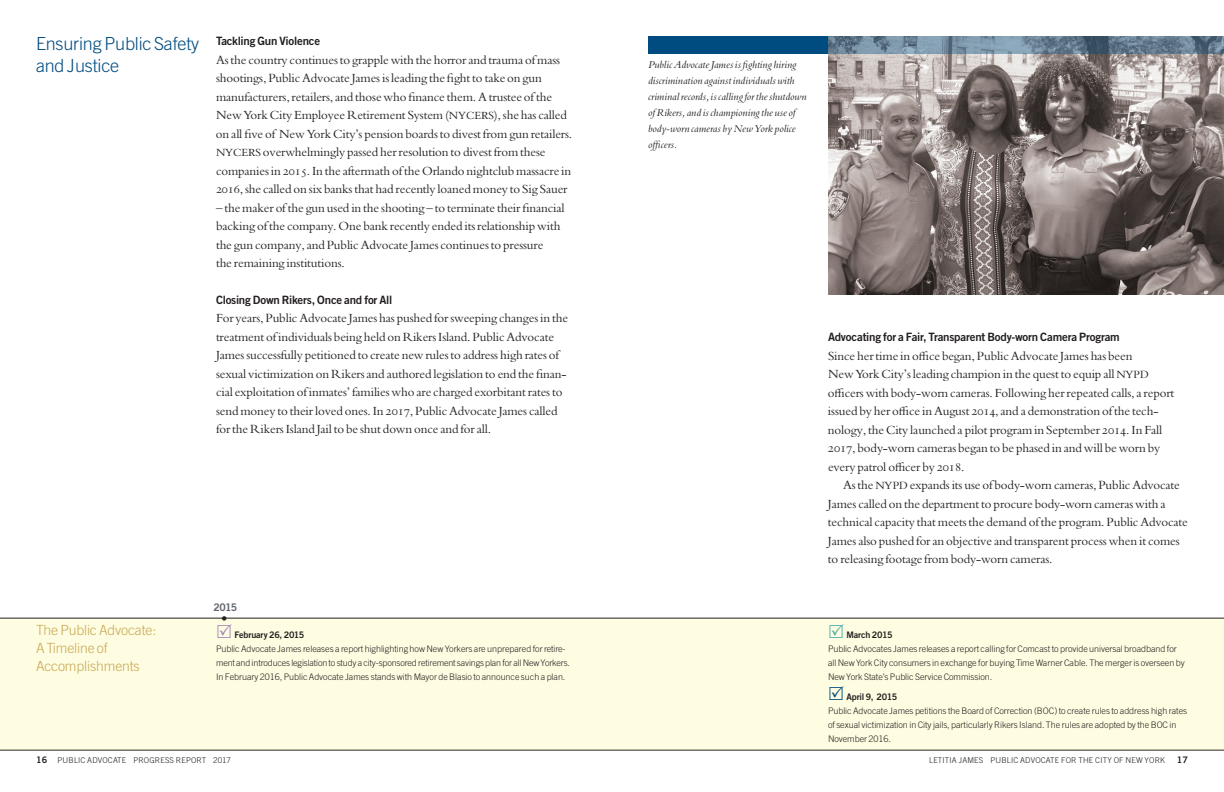
<style>
.page{position:relative;width:1224px;height:792px;background:#fff}
.page>*{position:absolute;margin:0;border:0;box-sizing:border-box;transform-origin:0 0}
.t1{font:300 18px/22px "Trade Gothic";letter-spacing:-.01em;color:#004c80}
.t2{font:18px "M Bembo";color:#231f20}
.t3{font:300 14px/18px "Trade Gothic";letter-spacing:-.01em;color:#c7a856}
.t4{font:13px/18.5px "M Bembo";letter-spacing:-.01em;color:#231f20}
.t5{font:11.5px "Trade Gothic Bold Two";letter-spacing:-.02em;color:#231f20}
.t6{font:italic 11px/16px "M Bembo";color:#231f20}
.t7{font:10.5px "Trade Gothic Bold Two";color:#5f656c}
.t8{font:300 9px/14px "Trade Gothic";letter-spacing:-.005em;color:#231f20}
.t9{font:9px "Trade Gothic Bold Two";letter-spacing:-.025em;color:#231f20}
.t10{font:300 8px "Trade Gothic";letter-spacing:.02em;color:#231f20}
.s1{font-size:11.5px}
.s2{font-family:"Janson Text";font-size:10px}
.s3{font-family:"M Bembo Expert"}
.s4{font-family:"M Bembo Expert";font-size:13.2px}
.s5{font-family:"Trade Gothic Bold Two";font-weight:400;font-size:9px}
</style>
<div class="page">
<hr style="left:612px;top:750px;width:612px;height:1px;background:#231f20">
<hr style="left:0;top:750px;width:612px;height:1px;background:#231f20">
<div style="left:0;top:618px;width:1224px;height:132px;background:#fffde1"></div>
<hr style="left:0;top:618px;width:1224px;height:1px;background:#231f20">
<img style="left:828px;top:54px;width:396px;height:241px">
<div style="left:648px;top:36px;width:180px;height:18px;background:#004c80"></div>
<svg style="left:828px;top:36px;width:396px;height:18px;background:#6b8496"></svg>
<h1 class="t1" style="left:36px;top:33px;width:165px">Ensuring Public Safety and Justice</h1>
<p class="t5" style="left:216px;top:34px;width:106px">Tackling Gun Violence</p>
<p class="t4" style="left:216px;top:51px;width:358px">As the country continues to grapple with the horror and trauma of mass shootings, Public Advocate James is leading the fight to take on gun manufacturers, retailers, and those who finance them. A trustee of the New York City Employee Retirement System (<span class="s1">NYCE</span><span class="s2">R</span><span class="s1">S</span>), she has called on all five of New York City’s pension boards to divest from gun retailers.<br><span class="s1">NYCE</span><span class="s2">R</span><span class="s1">S</span> overwhelmingly passed her resolution to divest from these companies in <span class="s3">2015</span>. In the aftermath of the Orlando nightclub massacre in <span class="s3">2016</span>, she called on six banks that had recently loaned money to Sig Sauer</p>
<p class="t4" style="left:216px;top:199px;width:350px">– the maker of the gun used in the shooting – to terminate their financial backing of the company. One bank recently ended its relationship with the gun company, and Public Advocate James continues to pressure<br>the remaining institutions.</p>
<p class="t5" style="left:216px;top:293px;width:178px">Closing Down Rikers, Once and for All</p>
<p class="t4" style="left:216px;top:309px;width:354px">For years, Public Advocate James has pushed for sweeping changes in the treatment of individuals being held on Rikers Island. Public Advocate James successfully petitioned to create new rules to address high rates of sexual victimization on Rikers and authored legislation to end the finan&shy;cial exploitation of inmates’ families who are charged exorbitant rates to send money to their loved ones. In <span class="s4">2017</span>, Public Advocate James called for the Rikers Island Jail to be shut down once and for all.</p>
<p class="t3" style="left:36px;top:621px;width:122px">The Public Advocate:<br>A Timeline of<br>Accomplishments</p>
<p class="t7" style="left:214px;top:600px;width:25px">2015</p>
<h1 class="t2" style="left:221px;top:608px;width:8px">•</h1>
<p class="t9" style="left:234px;top:629px;width:72px">February 26, 2015</p>
<p class="t8" style="left:216px;top:642px;width:354px">Public Advocate James releases a report highlighting how New Yorkers are unprepared for retire&shy;ment and introduces legislation to study a city-sponsored retirement savings plan for all New Yorkers.<br>In February 2016, Public Advocate James stands with Mayor de Blasio to announce such a plan.</p>
<p class="t6" style="left:648px;top:57px;width:160px">Public Advocate James is fighting hiring discrimination against individuals with criminal records, is calling for the shutdown of Rikers, and is championing the use of body-worn cameras by New York police o<span class="s3">ffi</span>cers.</p>
<p class="t5" style="left:828px;top:330px;width:293px">Advocating for a Fair, Transparent Body-worn Camera Program</p>
<p class="t4" style="left:828px;top:347px;width:348px">Since her time in o<span class="s3">ffi</span>ce began, Public Advocate James has been<br>New York City’s leading champion in the quest to equip all <span class="s1">NYPD </span>o<span class="s3">ffi</span>cers with body-worn cameras. Following her repeated calls, a report issued by her o<span class="s3">ffi</span>ce in August <span class="s3">2014</span>, and a demonstration of the tech&shy;nology, the City launched a pilot program in September <span class="s4">2014</span>. In Fall <span class="s4">2017</span>, body-worn cameras began to be phased in and will be worn by every patrol o<span class="s3">ffi</span>cer by <span class="s4">2018</span>.</p>
<p class="t4" style="left:828px;top:476px;width:362px;text-indent:15px">As the <span class="s1">NYPD</span> expands its use of body-worn cameras, Public Advocate James called on the department to procure body-worn cameras with a technical capacity that meets the demand of the program. Public Advocate James also pushed for an objective and transparent process when it comes to releasing footage from body-worn cameras.</p>
<p class="t9" style="left:846px;top:629px;width:48px">March 2015</p>
<p class="t8" style="left:828px;top:642px;width:358px">Public Advocates James releases a report calling for Comcast to provide universal broadband for all New York City consumers in exchange for buying Time Warner Cable. The merger is overseen by<br>New York State’s Public Service Commission.</p>
<p class="t9" style="left:846px;top:691px;width:52px">April 9, 2015</p>
<p class="t8" style="left:828px;top:704px;width:361px">Public Advocate James petitions the Board of Correction (BOC) to create rules to address high rates of sexual victimization in City jails, particularly Rikers Island. The rules are adopted by the BOC in<br>November 2016.</p>
<p class="t10" style="left:36px;top:756px;width:196px"><span class="s5">16</span> PUBLIC ADVOCATE PROGRESS REPORT 2017</p>
<p class="t10" style="left:929px;top:756px;width:237px">LETITIA JAMES PUBLIC ADVOCATE FOR THE CITY OF NEW YORK</p>
<p class="t9" style="left:1177px;top:754px;width:13px">17</p>
</div>
